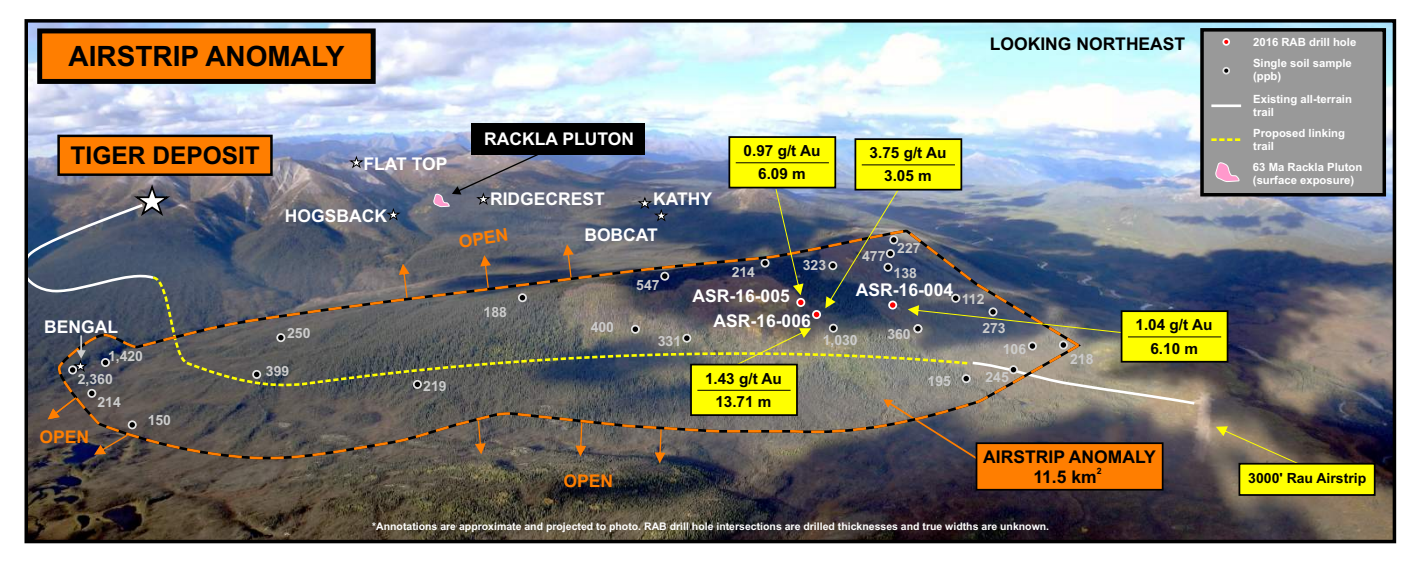
<style>
.page{position:relative;width:1418px;height:570px;background:#fff}
.page>*{position:absolute;margin:0;border:0;box-sizing:border-box;transform-origin:0 0}
.t1{font:700 28px "Arial";color:#000}
.t2{font:700 24.5px "Arial";color:#000}
.t3{font:700 17.5px "Arial";color:#fff}
.t4{font:700 17.5px "Arial";color:#000}
.t5{font:700 17.5px "Arial";color:#ff7e00}
.t6{font:700 15.4px/23.1px "Arial";color:#000;text-align:center}
.t7{font:700 15.22px/23.1px "Arial";color:#000;text-align:center}
.t8{font:700 14px/29.4px "Arial";color:#ccc}
.t9{font:700 14px "Arial";color:#000}
.t10{font:700 11.38px/12.6px "Arial";color:#fff}
.t11{font:700 10.5px "Arial";color:#fff}
.t12{font:700 8.75px "Arial";color:#000}
</style>
<div class="page">
<img style="left:29px;top:24px;width:1362px;height:514px">
<svg style="left:385px;top:208px;width:17px;height:13px"></svg>
<svg style="left:636px;top:197px;width:34px;height:25px"></svg>
<svg style="left:348px;top:156px;width:17px;height:13px"></svg>
<div style="left:57px;top:135px;width:216px;height:41px;background:#ff7e00;border:2px solid #000"></div>
<svg style="left:433px;top:149px;width:115px;height:58px;background:#797785"></svg>
<div style="left:472px;top:123px;width:173px;height:31px;background:#000"></div>
<svg style="left:1215px;top:426px;width:89px;height:40px;background:#796c56"></svg>
<div style="left:1238px;top:462px;width:137px;height:33px;background:#ff0;border:2px solid #000"></div>
<div style="left:37px;top:28px;width:339px;height:56px;background:#ff7e00;border:5px solid #000"></div>
<svg style="left:29px;top:185px;width:144px;height:109px;background:#5b6377"></svg>
<svg style="left:1082px;top:360px;width:115px;height:103px;background:#7e766f"></svg>
<div style="left:1200px;top:28px;width:186px;height:168px;background:#999;border:4px solid #000"></div>
<svg style="left:1222px;top:67px;width:8px;height:7px"></svg>
<hr style="left:1211px;top:104px;width:30px;height:3px;background:#fff">
<svg style="left:1211px;top:138px;width:30px;height:3px"></svg>
<svg style="left:1215px;top:162px;width:25px;height:20px"></svg>
<svg style="left:1222px;top:38px;width:8px;height:8px"></svg>
<div style="left:24px;top:19px;width:1372px;height:524px;border:4px solid #000"></div>
<img style="left:52px;top:226px;width:1030px;height:237px">
<svg style="left:735px;top:328px;width:76px;height:38px;background:#99916b"></svg>
<img style="left:825px;top:187px;width:75px;height:121px">
<svg style="left:907px;top:305px;width:218px;height:28px;background:#545d65"></svg>
<svg style="left:775px;top:189px;width:28px;height:106px;background:#445263"></svg>
<div style="left:975px;top:442px;width:188px;height:48px;background:#ff7e00;border:2px solid #000"></div>
<div style="left:812px;top:310px;width:9px;height:9px;background:#f00;border:2px solid #fff;border-radius:50%"></div>
<div style="left:796px;top:298px;width:9px;height:9px;background:#f00;border:2px solid #fff;border-radius:50%"></div>
<div style="left:888px;top:300px;width:9px;height:9px;background:#f00;border:2px solid #fff;border-radius:50%"></div>
<div style="left:1120px;top:310px;width:108px;height:52px;background:#ff0;border:2px solid #000"></div>
<hr style="left:1128px;top:336px;width:93px;height:1px;background:#000">
<div style="left:854px;top:138px;width:108px;height:52px;background:#ff0;border:2px solid #000"></div>
<hr style="left:861px;top:164px;width:94px;height:1px;background:#000">
<div style="left:690px;top:363px;width:108px;height:53px;background:#ff0;border:2px solid #000"></div>
<hr style="left:697px;top:390px;width:93px;height:1px;background:#000">
<div style="left:728px;top:136px;width:108px;height:52px;background:#ff0;border:2px solid #000"></div>
<hr style="left:735px;top:162px;width:94px;height:1px;background:#000">
<svg style="left:48px;top:397px;width:28px;height:22px"></svg>
<svg style="left:72px;top:335px;width:17px;height:38px"></svg>
<h1 class="t1" style="left:68px;top:46px;width:277px">AIRSTRIP ANOMALY</h1>
<h3 class="t4" style="left:989px;top:38px;width:197px">LOOKING NORTHEAST</h3>
<h2 class="t2" style="left:71px;top:146px;width:191px">TIGER DEPOSIT</h2>
<h3 class="t3" style="left:363px;top:157px;width:85px">FLAT TOP</h3>
<h3 class="t3" style="left:484px;top:132px;width:151px">RACKLA PLUTON</h3>
<h3 class="t7" style="left:743px;top:141px;width:78px">0.97 g/t Au<br>6.09 m</h3>
<h3 class="t7" style="left:869px;top:143px;width:78px">3.75 g/t Au<br>3.05 m</h3>
<h3 class="t3" style="left:490px;top:192px;width:116px">RIDGECREST</h3>
<h3 class="t3" style="left:653px;top:192px;width:60px">KATHY</h3>
<h3 class="t3" style="left:285px;top:209px;width:104px">HOGSBACK</h3>
<h3 class="t5" style="left:458px;top:235px;width:51px;rotate:-8deg">OPEN</h3>
<h3 class="t3" style="left:584px;top:228px;width:75px">BOBCAT</h3>
<h3 class="t8" style="left:636px;top:271px;width:25px">547</h3>
<h3 class="t8" style="left:731px;top:259px;width:25px">214</h3>
<h3 class="t3" style="left:692px;top:289px;width:99px">ASR-16-005</h3>
<h3 class="t8" style="left:802px;top:251px;width:25px">323</h3>
<h3 class="t8" style="left:862px;top:243px;width:25px">477</h3>
<h3 class="t8" style="left:897px;top:234px;width:25px">227</h3>
<h3 class="t8" style="left:893px;top:259px;width:25px">138</h3>
<h3 class="t3" style="left:856px;top:283px;width:99px">ASR-16-004</h3>
<h3 class="t3" style="left:44px;top:320px;width:75px">BENGAL</h3>
<h3 class="t8" style="left:287px;top:319px;width:25px">250</h3>
<h3 class="t8" style="left:483px;top:298px;width:25px">188</h3>
<h3 class="t8" style="left:590px;top:314px;width:25px">400</h3>
<h3 class="t8" style="left:658px;top:327px;width:25px">331</h3>
<h3 class="t3" style="left:713px;top:314px;width:99px">ASR-16-006</h3>
<h3 class="t8" style="left:822px;top:327px;width:37px">1,030</h3>
<h3 class="t8" style="left:887px;top:320px;width:25px">360</h3>
<h3 class="t8" style="left:108px;top:343px;width:37px">1,420</h3>
<h3 class="t8" style="left:266px;top:357px;width:25px">399</h3>
<h3 class="t7" style="left:705px;top:368px;width:78px">1.43 g/t Au<br>13.71 m</h3>
<h3 class="t8" style="left:78px;top:365px;width:37px">2,360</h3>
<h3 class="t8" style="left:927px;top:367px;width:25px">195</h3>
<h3 class="t8" style="left:423px;top:373px;width:25px">219</h3>
<h3 class="t8" style="left:97px;top:389px;width:25px">214</h3>
<h3 class="t5" style="left:40px;top:430px;width:51px;rotate:1deg">OPEN</h3>
<h3 class="t8" style="left:148px;top:406px;width:25px">150</h3>
<h3 class="t5" style="left:564px;top:474px;width:51px;rotate:1deg">OPEN</h3>
<h3 class="t8" style="left:982px;top:285px;width:25px;text-indent:-20px">112<br>273</h3>
<h3 class="t8" style="left:985px;top:337px;width:42px;line-height:27.3px;text-indent:17px">106<br>245</h3>
<h3 class="t8" style="left:1070px;top:346px;width:25px">218</h3>
<h3 class="t6" style="left:1135px;top:315px;width:78px">1.04 g/t Au<br>6.10 m</h3>
<h3 class="t4" style="left:983px;top:450px;width:174px">AIRSTRIP ANOMALY</h3>
<p class="t12" style="left:1096px;top:467px;width:6px">2</p>
<h3 class="t4" style="left:1033px;top:469px;width:65px">11.5 km</h3>
<p class="t11" style="left:372px;top:522px;width:678px">*Annotations are approximate and projected to photo. RAB drill hole intersections are drilled thicknesses and true widths are unknown.</p>
<p class="t10" style="left:1253px;top:37px;width:105px">2016 RAB drill hole</p>
<p class="t10" style="left:1253px;top:58px;width:100px">Single soil sample (ppb)</p>
<p class="t10" style="left:1253px;top:94px;width:100px">Existing all-terrain trail</p>
<p class="t10" style="left:1253px;top:128px;width:93px">Proposed linking trail</p>
<p class="t10" style="left:1252px;top:162px;width:111px">63 Ma Rackla Pluton (surface exposure)</p>
<h3 class="t9" style="left:1248px;top:472px;width:119px">3000' Rau Airstrip</h3>
</div>
